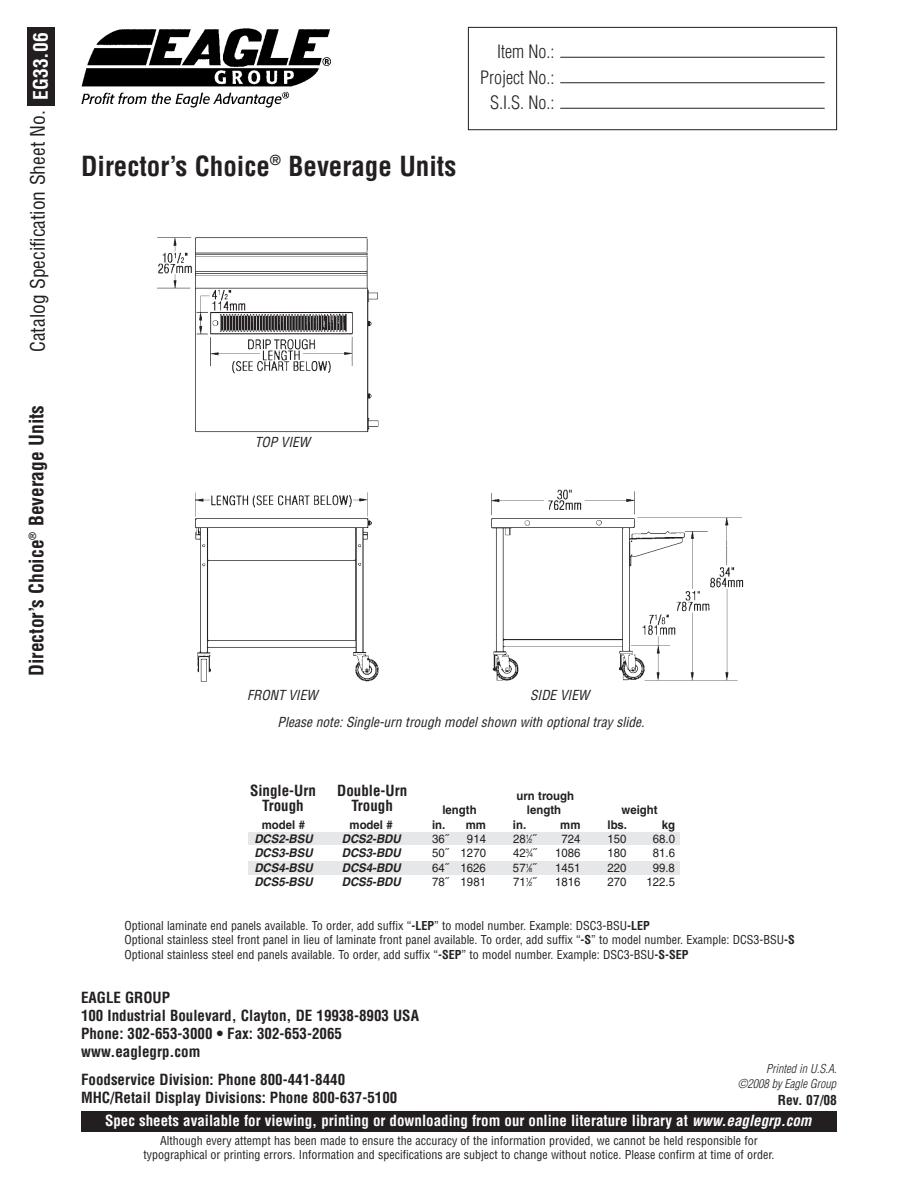
<style>
.page{position:relative;width:918px;height:1188px;background:#fff}
.page>*{position:absolute;margin:0;border:0;box-sizing:border-box;transform-origin:0 0}
.t1{font:700 condensed 27px "Helvetica";color:#231f20}
.t2{font:condensed 19.5px "Helvetica";color:#231f20}
.t3{font:700 condensed 19.5px "Helvetica";color:#231f20}
.t4{font:300 condensed 18px/25.5px "Helvetica";color:#231f20;text-align:right}
.t5{font:700 condensed 15px/18px "Helvetica";color:#231f20;text-align:center}
.t6{font:700 condensed 15px "Helvetica";color:#fff}
.t7{font:italic condensed 13.5px "Helvetica";color:#231f20}
.t8{font:700 condensed 13.5px "Helvetica";color:#231f20}
.t9{font:condensed 12px/14.4px "Helvetica";color:#231f20;text-align:center}
.t10{font:12px "Helvetica";color:#231f20;scale:.95 1}
.t11{font:italic 700 12px "Helvetica";color:#231f20;scale:.95 1}
.t12{font:700 12px "Helvetica";color:#231f20;scale:.95 1}
.t13{font:italic 300 condensed 12px "Helvetica";color:#231f20}
.s1{font-weight:700;color:#fff}
.s2{font-size:6px}
.s3{font-weight:700}
.s4{font-style:italic}
</style>
<div class="page">
<div style="left:81px;top:1111px;width:756px;height:21px;background:#231f20"></div>
<img style="left:81px;top:28px;width:250px;height:79px">
<div style="left:27px;top:27px;width:28px;height:78px;background:#231f20"></div>
<div style="left:468px;top:27px;width:369px;height:103px;border:1px solid #231f20"></div>
<hr style="left:560px;top:82px;width:265px;height:1px;background:#231f20">
<hr style="left:560px;top:57px;width:265px;height:1px;background:#231f20">
<hr style="left:560px;top:108px;width:265px;height:1px;background:#231f20">
<div style="left:248px;top:832px;width:432px;height:13px;background:#e6e7e9"></div>
<div style="left:248px;top:861px;width:432px;height:13px;background:#e6e7e9"></div>
<img style="left:157px;top:237px;width:587px;height:445px">
<h2 class="t2" style="left:27px;top:352px;width:321px;rotate:-90deg">Catalog Specification Sheet No. <span class="s1">EG33.06</span></h2>
<h2 class="t3" style="left:25px;top:676px;width:273px;rotate:-90deg">Director’s Choice<sup>®</sup> Beverage Units</h2>
<h1 class="t1" style="left:81px;top:150px;width:377px">Director’s Choice<sup>®</sup> Beverage Units</h1>
<h3 class="t4" style="left:480px;top:39px;width:76px">Item No.:<br>Project No.:<br>S.I.S. No.:</h3>
<p class="t7" style="left:255px;top:435px;width:57px">TOP VIEW</p>
<p class="t7" style="left:247px;top:688px;width:72px">FRONT VIEW</p>
<p class="t7" style="left:530px;top:688px;width:61px">SIDE VIEW</p>
<p class="t7" style="left:278px;top:715px;width:368px">Please note: Single-urn trough model shown with optional tray slide.</p>
<p class="t5" style="left:250px;top:783px;width:67px;line-height:15px">Single-Urn<br>Trough</p>
<p class="t5" style="left:337px;top:783px;width:71px;line-height:15px">Double-Urn<br>Trough</p>
<p class="t12" style="left:516px;top:791px;width:62px">urn trough</p>
<p class="t12" style="left:442px;top:805px;width:37px">length</p>
<p class="t12" style="left:527px;top:805px;width:38px">length</p>
<p class="t12" style="left:621px;top:805px;width:40px">weight</p>
<p class="t12" style="left:262px;top:820px;width:47px">model #</p>
<p class="t12" style="left:350px;top:820px;width:47px">model #</p>
<p class="t12" style="left:432px;top:820px;width:58px">in. mm</p>
<p class="t12" style="left:513px;top:820px;width:15px">in.</p>
<p class="t12" style="left:560px;top:820px;width:23px">mm</p>
<p class="t12" style="left:607px;top:820px;width:22px">lbs.</p>
<p class="t12" style="left:662px;top:820px;width:16px">kg</p>
<p class="t11" style="left:254px;top:834px;width:63px">DCS2-BSU</p>
<p class="t11" style="left:342px;top:834px;width:63px">DCS2-BDU</p>
<p class="t10" style="left:432px;top:834px;width:19px">36˝</p>
<p class="t10" style="left:467px;top:834px;width:22px">914</p>
<p class="t10" style="left:513px;top:834px;width:26px">28<sup>1</sup>⁄<span class="s2">2</span>˝</p>
<p class="t10" style="left:561px;top:834px;width:22px">724</p>
<p class="t10" style="left:608px;top:834px;width:22px">150</p>
<p class="t10" style="left:653px;top:834px;width:25px">68.0</p>
<p class="t11" style="left:254px;top:848px;width:63px">DCS3-BSU</p>
<p class="t11" style="left:342px;top:848px;width:63px">DCS3-BDU</p>
<p class="t10" style="left:432px;top:849px;width:58px">50˝ 1270</p>
<p class="t10" style="left:513px;top:849px;width:27px">42<sup>3</sup>⁄<span class="s2">4</span>˝</p>
<p class="t10" style="left:555px;top:849px;width:28px">1086</p>
<p class="t10" style="left:608px;top:849px;width:22px">180</p>
<p class="t10" style="left:653px;top:849px;width:25px">81.6</p>
<p class="t11" style="left:254px;top:863px;width:63px">DCS4-BSU</p>
<p class="t11" style="left:342px;top:863px;width:63px">DCS4-BDU</p>
<p class="t10" style="left:432px;top:863px;width:58px">64˝ 1626</p>
<p class="t10" style="left:513px;top:863px;width:26px">57<sup>1</sup>⁄<span class="s2">8</span>˝</p>
<p class="t10" style="left:555px;top:863px;width:28px">1451</p>
<p class="t10" style="left:607px;top:863px;width:22px">220</p>
<p class="t10" style="left:653px;top:863px;width:25px">99.8</p>
<p class="t11" style="left:254px;top:877px;width:63px">DCS5-BSU</p>
<p class="t11" style="left:342px;top:877px;width:63px">DCS5-BDU</p>
<p class="t10" style="left:432px;top:878px;width:58px">78˝ 1981</p>
<p class="t10" style="left:513px;top:878px;width:26px">71<sup>1</sup>⁄<span class="s2">2</span>˝</p>
<p class="t10" style="left:555px;top:878px;width:28px">1816</p>
<p class="t10" style="left:608px;top:878px;width:22px">270</p>
<p class="t10" style="left:646px;top:878px;width:32px">122.5</p>
<p class="t9" style="left:124px;top:919px;width:672px;text-align:left">Optional laminate end panels available. To order, add suffix “<span class="s3">-LEP</span>” to model number. Example: DSC3-BSU<span class="s3">-LEP<br></span>Optional stainless steel front panel in lieu of laminate front panel available. To order, add suffix “<span class="s3">-S</span>” to model number. Example: DCS3-BSU<span class="s3">-S<br></span>Optional stainless steel end panels available. To order, add suffix “<span class="s3">-SEP</span>” to model number. Example: DSC3-BSU<span class="s3">-S-SEP</span></p>
<p class="t5" style="left:81px;top:989px;width:340px;text-align:left">EAGLE GROUP<br>100 Industrial Boulevard, Clayton, DE 19938-8903 USA<br>Phone: 302-653-3000 • Fax: 302-653-2065 www.eaglegrp.com</p>
<p class="t13" style="left:766px;top:1062px;width:72px">Printed in U.S.A.</p>
<p class="t5" style="left:81px;top:1071px;width:266px">Foodservice Division: Phone 800-441-8440</p>
<p class="t13" style="left:738px;top:1077px;width:100px">©2008 by Eagle Group</p>
<p class="t5" style="left:81px;top:1089px;width:318px">MHC/Retail Display Divisions: Phone 800-637-5100</p>
<p class="t8" style="left:778px;top:1092px;width:61px">Rev. 07/08</p>
<p class="t6" style="left:105px;top:1112px;width:708px">Spec sheets available for viewing, printing or downloading from our online literature library at <span class="s4">www.eaglegrp.com</span></p>
<p class="t9" style="left:143px;top:1134px;width:633px;line-height:13.5px">Although every attempt has been made to ensure the accuracy of the information provided, we cannot be held responsible for typographical or printing errors. Information and specifications are subject to change without notice. Please confirm at time of order.</p>
</div>
